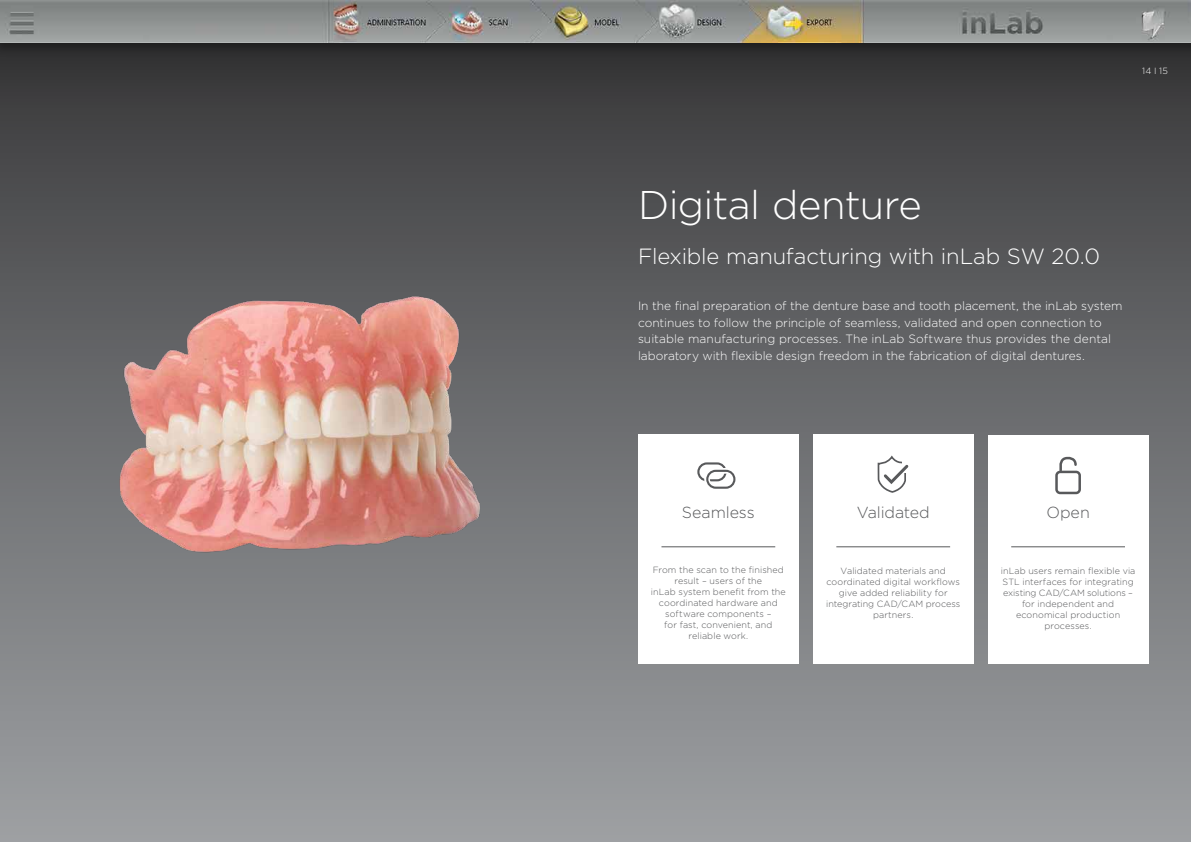
<style>
.page{position:relative;width:1191px;height:842px;background:#fff}
.page>*{position:absolute;margin:0;border:0;box-sizing:border-box;transform-origin:0 0}
.t1{font:300 40px "Gotham";letter-spacing:-.02em;color:#fff}
.t2{font:300 22px "Gotham";letter-spacing:-.01em;color:#fff}
.t3{font:300 16px "Gotham";letter-spacing:-.005em;color:#58595b}
.t4{font:300 12px/16.5px "Gotham";color:#fff}
.t5{font:300 9px/11px "Gotham";letter-spacing:.01em;color:#58595b;text-align:center}
.t6{font:300 9px "Gotham";color:#fff}
</style>
<div class="page">
<div style="left:0;top:41px;width:1191px;height:801px;background:linear-gradient(to bottom,#3a393b,#a1a4a7)"></div>
<div style="left:813px;top:434px;width:160px;height:229px;background:#fff"></div>
<hr style="left:836px;top:546px;width:114px;height:1px;background:#58595b">
<div style="left:987px;top:435px;width:161px;height:228px;background:#fff"></div>
<hr style="left:1011px;top:546px;width:114px;height:1px;background:#58595b">
<div style="left:1055px;top:471px;width:26px;height:23px;border:2px solid #58595b;border-radius:4px"></div>
<svg style="left:1058px;top:456px;width:20px;height:17px"></svg>
<svg style="left:877px;top:455px;width:32px;height:38px"></svg>
<div style="left:638px;top:434px;width:160px;height:229px;background:#fff"></div>
<hr style="left:661px;top:546px;width:114px;height:1px;background:#58595b">
<div style="left:697px;top:462px;width:29px;height:19px;border:2px solid #58595b;border-radius:8px"></div>
<div style="left:704px;top:468px;width:33px;height:22px;border:6px solid #fff;border-radius:8px"></div>
<div style="left:706px;top:470px;width:29px;height:19px;border:2px solid #58595b;border-radius:8px"></div>
<img style="left:55px;top:251px;width:480px;height:358px">
<div style="left:0;top:0;width:1191px;height:58px;background:#29292a"></div>
<img style="left:0;top:0;width:1191px;height:43px">
<p class="t6" style="left:1142px;top:65px;width:27px">14 I 15</p>
<h1 class="t1" style="left:638px;top:180px;width:285px">Digital denture</h1>
<h2 class="t2" style="left:638px;top:243px;width:464px">Flexible manufacturing with inLab SW 20.0</h2>
<p class="t4" style="left:638px;top:297px;width:486px">In the final preparation of the denture base and tooth placement, the inLab system continues to follow the principle of seamless, validated and open connection to suitable manufacturing processes. The inLab Software thus provides the dental laboratory with flexible design freedom in the fabrication of digital dentures.</p>
<h3 class="t3" style="left:682px;top:502px;width:74px">Seamless</h3>
<h3 class="t3" style="left:856px;top:502px;width:75px">Validated</h3>
<h3 class="t3" style="left:1046px;top:502px;width:45px">Open</h3>
<p class="t5" style="left:651px;top:564px;width:136px">From the scan to the finished result – users of the<br>inLab system benefit from the coordinated hardware and software components –<br>for fast, convenient, and reliable work.</p>
<p class="t5" style="left:826px;top:565px;width:136px">Validated materials and coordinated digital workflows give added reliability for integrating CAD/CAM process partners.</p>
<p class="t5" style="left:1000px;top:565px;width:136px">inLab users remain flexible via<br>STL interfaces for integrating existing CAD/CAM solutions – for independent and economical production processes.</p>
</div>
